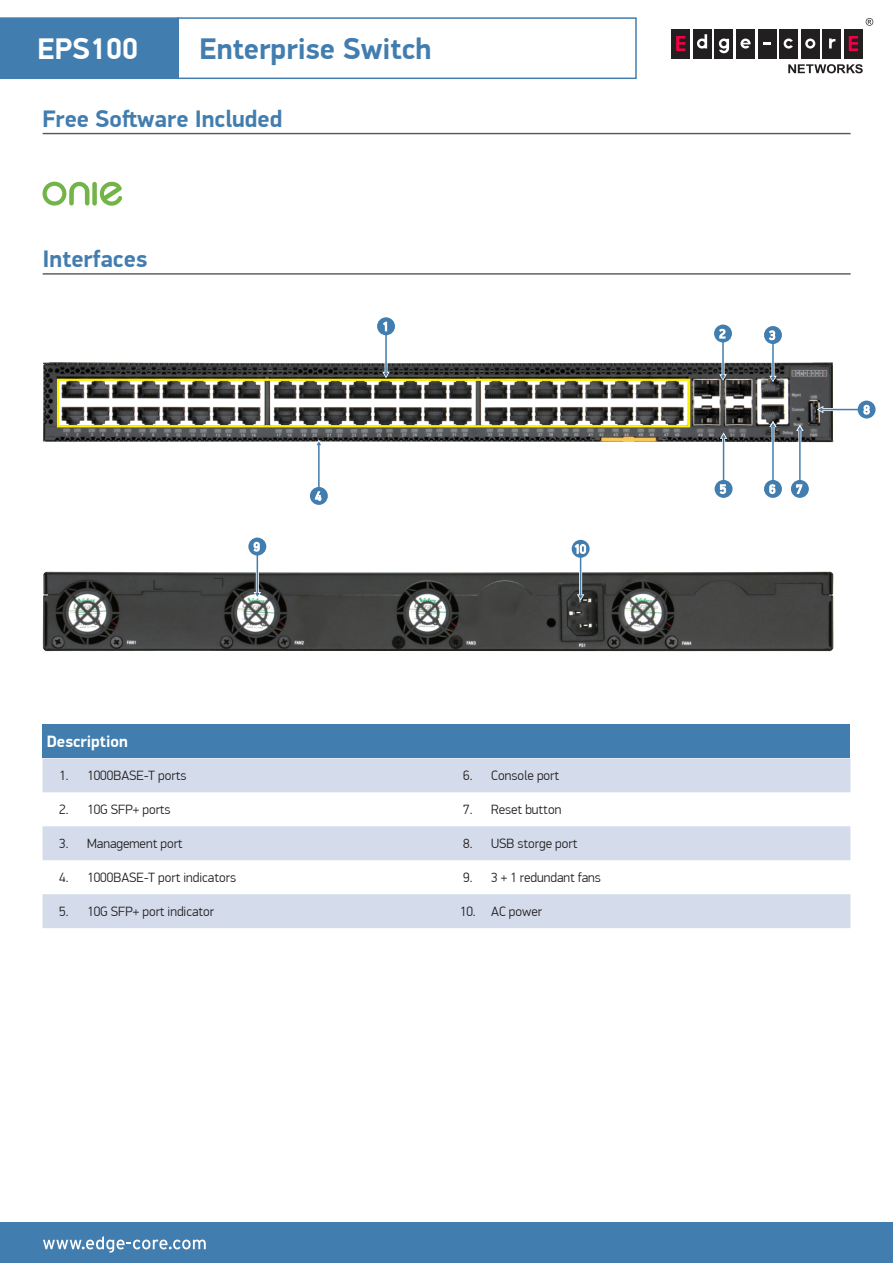
<style>
.page{position:relative;width:893px;height:1263px;background:#fff}
.page>*{position:absolute;margin:0;border:0;box-sizing:border-box;transform-origin:0 0}
.t1{font:700 30px "PF Din Display Pro";color:#427daf}
.t2{font:700 30px "PF Din Display Pro";color:#fff}
.t3{font:700 24px "PF Din Display Pro";color:#427daf}
.t4{font:700 16.5px "PF Din Display Pro";color:#fff}
.t5{font:300 13.5px "PF Din Display Pro";color:#231f20}
</style>
<div class="page">
<img style="left:43px;top:362px;width:791px;height:81px">
<div style="left:0;top:1223px;width:893px;height:40px;background:#427daf"></div>
<svg style="left:43px;top:1236px;width:163px;height:17px"></svg>
<hr style="left:771px;top:342px;width:3px;height:35px;background:#fff">
<hr style="left:772px;top:341px;width:2px;height:36px;background:#427daf">
<svg style="left:769px;top:376px;width:8px;height:6px"></svg>
<div style="left:764px;top:326px;width:18px;height:18px;background:#427daf;border-radius:50%"></div>
<svg style="left:768px;top:330px;width:8px;height:11px"></svg>
<hr style="left:384px;top:335px;width:3px;height:38px;background:#fff">
<hr style="left:385px;top:333px;width:2px;height:40px;background:#427daf">
<svg style="left:382px;top:372px;width:8px;height:6px"></svg>
<div style="left:377px;top:317px;width:18px;height:18px;background:#427daf;border-radius:50%"></div>
<svg style="left:383px;top:321px;width:5px;height:11px"></svg>
<hr style="left:822px;top:408px;width:38px;height:3px;background:#fff">
<hr style="left:822px;top:409px;width:40px;height:1px;background:#427daf">
<svg style="left:817px;top:406px;width:6px;height:7px"></svg>
<div style="left:858px;top:401px;width:18px;height:17px;background:#427daf;border-radius:50%"></div>
<svg style="left:863px;top:404px;width:7px;height:11px"></svg>
<hr style="left:318px;top:444px;width:2px;height:48px;background:#427daf">
<svg style="left:315px;top:439px;width:8px;height:7px"></svg>
<div style="left:310px;top:487px;width:18px;height:18px;background:#427daf;border-radius:50%"></div>
<svg style="left:314px;top:491px;width:8px;height:10px"></svg>
<hr style="left:722px;top:438px;width:3px;height:45px;background:#fff">
<hr style="left:723px;top:437px;width:1px;height:48px;background:#427daf">
<svg style="left:720px;top:432px;width:7px;height:7px"></svg>
<div style="left:715px;top:480px;width:17px;height:18px;background:#427daf;border-radius:50%"></div>
<svg style="left:719px;top:484px;width:8px;height:11px"></svg>
<hr style="left:721px;top:341px;width:3px;height:34px;background:#fff">
<hr style="left:722px;top:339px;width:2px;height:37px;background:#427daf">
<svg style="left:719px;top:374px;width:8px;height:7px"></svg>
<div style="left:714px;top:325px;width:18px;height:17px;background:#427daf;border-radius:50%"></div>
<svg style="left:719px;top:328px;width:7px;height:11px"></svg>
<hr style="left:771px;top:426px;width:3px;height:56px;background:#fff">
<hr style="left:772px;top:426px;width:2px;height:59px;background:#427daf">
<svg style="left:769px;top:421px;width:8px;height:6px"></svg>
<div style="left:764px;top:480px;width:18px;height:18px;background:#427daf;border-radius:50%"></div>
<svg style="left:769px;top:484px;width:7px;height:11px"></svg>
<hr style="left:798px;top:430px;width:3px;height:52px;background:#fff">
<hr style="left:799px;top:430px;width:2px;height:55px;background:#427daf">
<svg style="left:796px;top:424px;width:8px;height:7px"></svg>
<div style="left:791px;top:480px;width:18px;height:18px;background:#427daf;border-radius:50%"></div>
<svg style="left:796px;top:484px;width:7px;height:10px"></svg>
<img style="left:43px;top:572px;width:791px;height:80px">
<hr style="left:256px;top:555px;width:3px;height:38px;background:#fff">
<hr style="left:257px;top:553px;width:1px;height:41px;background:#427daf">
<svg style="left:254px;top:592px;width:7px;height:6px"></svg>
<div style="left:248px;top:538px;width:18px;height:17px;background:#427daf;border-radius:50%"></div>
<svg style="left:253px;top:541px;width:7px;height:11px"></svg>
<hr style="left:579px;top:557px;width:3px;height:38px;background:#fff">
<hr style="left:580px;top:555px;width:1px;height:41px;background:#427daf">
<svg style="left:577px;top:594px;width:7px;height:7px"></svg>
<svg style="left:572px;top:540px;width:18px;height:18px"></svg>
<svg style="left:573px;top:543px;width:14px;height:12px"></svg>
<div style="left:43px;top:724px;width:807px;height:34px;background:#427daf"></div>
<svg style="left:43px;top:758px;width:807px;height:170px;fill:#d4dcec"></svg>
<div style="left:671px;top:29px;width:19px;height:29px;background:#221f21"></div>
<div style="left:693px;top:29px;width:19px;height:29px;background:#221f21"></div>
<div style="left:715px;top:29px;width:18px;height:29px;background:#221f21"></div>
<div style="left:736px;top:29px;width:19px;height:29px;background:#221f21"></div>
<div style="left:758px;top:29px;width:18px;height:29px;background:#221f21"></div>
<div style="left:779px;top:29px;width:19px;height:29px;background:#221f21"></div>
<div style="left:801px;top:29px;width:19px;height:29px;background:#221f21"></div>
<div style="left:823px;top:29px;width:18px;height:29px;background:#221f21"></div>
<svg style="left:676px;top:36px;width:9px;height:15px"></svg>
<div style="left:844px;top:29px;width:19px;height:29px;background:#221f21"></div>
<svg style="left:849px;top:36px;width:9px;height:15px"></svg>
<svg style="left:764px;top:42px;width:7px;height:3px"></svg>
<svg style="left:697px;top:34px;width:10px;height:15px"></svg>
<svg style="left:805px;top:39px;width:10px;height:10px"></svg>
<svg style="left:829px;top:39px;width:6px;height:9px"></svg>
<svg style="left:784px;top:39px;width:9px;height:10px"></svg>
<svg style="left:719px;top:39px;width:10px;height:14px"></svg>
<svg style="left:788px;top:64px;width:75px;height:9px"></svg>
<svg style="left:740px;top:39px;width:11px;height:10px"></svg>
<svg style="left:866px;top:18px;width:7px;height:8px"></svg>
<div style="left:0;top:17px;width:179px;height:62px;background:#427daf;border:2px solid #427daf"></div>
<div style="left:177px;top:17px;width:460px;height:62px;border:2px solid #427daf"></div>
<hr style="left:43px;top:273px;width:808px;height:2px;background:#57585a">
<hr style="left:43px;top:133px;width:808px;height:1px;background:#57585a">
<svg style="left:43px;top:182px;width:46px;height:24px"></svg>
<div style="left:92px;top:182px;width:5px;height:24px;background:#72b447;border-radius:2px"></div>
<svg style="left:100px;top:182px;width:22px;height:24px"></svg>
<div style="left:57px;top:379px;width:633px;height:48px;border:2px solid #fff101"></div>
<h1 class="t2" style="left:37px;top:31px;width:102px">EPS100</h1>
<h1 class="t1" style="left:199px;top:31px;width:233px">Enterprise Switch</h1>
<h2 class="t3" style="left:43px;top:104px;width:241px">Free Soſtware Included</h2>
<h2 class="t3" style="left:43px;top:244px;width:106px">Interfaces</h2>
<p class="t4" style="left:47px;top:731px;width:83px">Description</p>
<p class="t5" style="left:59px;top:768px;width:129px">1. 1000BASE-T ports</p>
<p class="t5" style="left:463px;top:768px;width:98px">6. Console port</p>
<p class="t5" style="left:59px;top:802px;width:113px">2. 10G SFP+ ports</p>
<p class="t5" style="left:463px;top:802px;width:100px">7. Reset button</p>
<p class="t5" style="left:59px;top:835px;width:125px">3. Management port</p>
<p class="t5" style="left:463px;top:835px;width:116px">8. USB storge port</p>
<p class="t5" style="left:59px;top:869px;width:178px">4. 1000BASE-T port indicators</p>
<p class="t5" style="left:463px;top:869px;width:139px">9. 3 + 1 redundant fans</p>
<p class="t5" style="left:59px;top:903px;width:157px">5. 10G SFP+ port indicator</p>
<p class="t5" style="left:460px;top:903px;width:84px">10. AC power</p>
</div>
